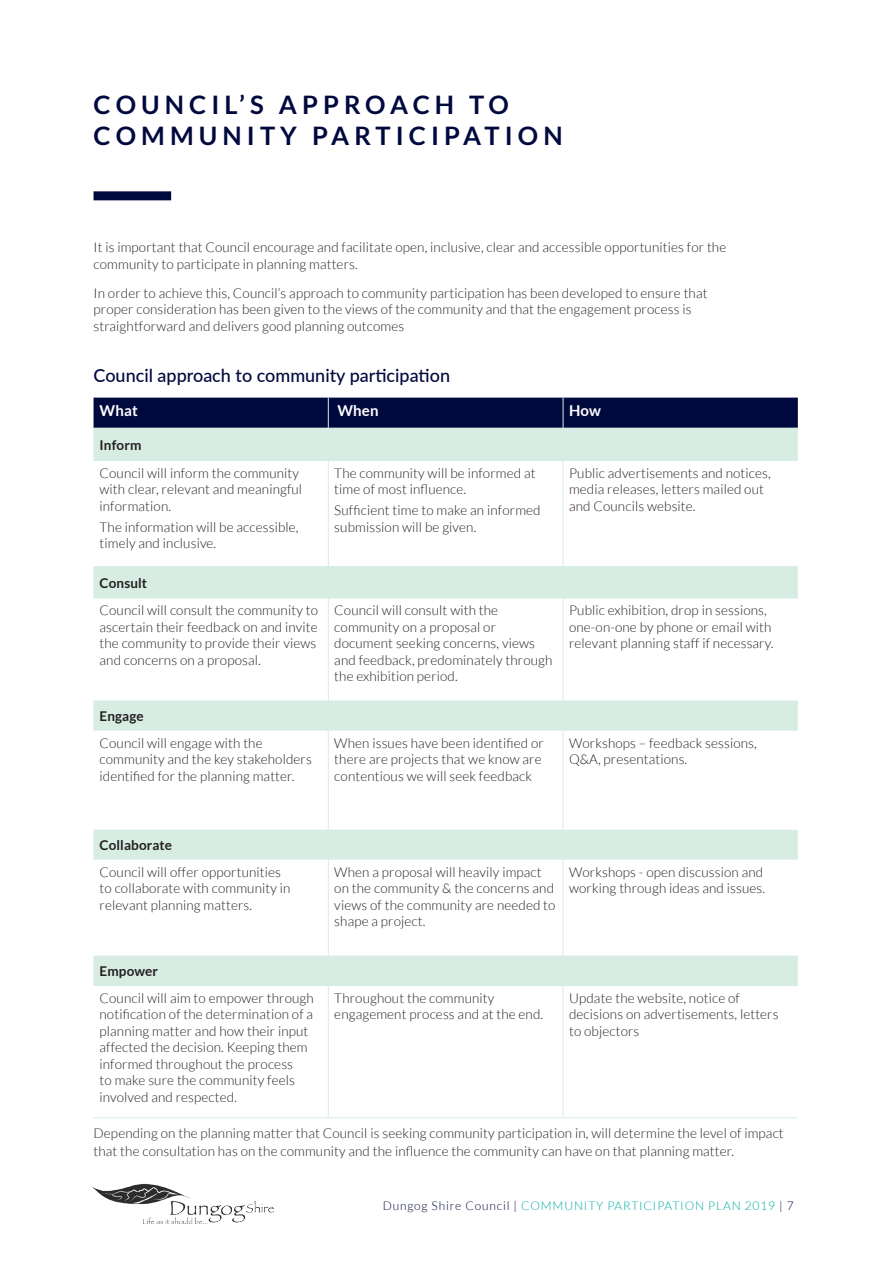
<style>
.page{position:relative;width:893px;height:1263px;background:#fff}
.page>*{position:absolute;margin:0;border:0;box-sizing:border-box;transform-origin:0 0}
.t1{font:700 25.5px/30.6px "Lato";letter-spacing:.2em;color:#00093e}
.t2{font:500 18px "Lato";color:#00093e}
.t3{font:700 15px "Lato";letter-spacing:.01em;color:#fff}
.t4{font:300 13.5px/16.5px "Lato";letter-spacing:.01em;color:#231f20}
.t5{font:700 13.5px "Lato";letter-spacing:.01em;color:#231f20}
.t6{font:300 12px "Lato";letter-spacing:.07em;color:#00aaa0}
.s1{color:#00093e}
</style>
<div class="page">
<div style="left:94px;top:191px;width:77px;height:9px;background:#00093e"></div>
<div style="left:94px;top:398px;width:704px;height:30px;background:#00093e"></div>
<svg style="left:94px;top:428px;width:704px;height:558px"></svg>
<hr style="left:94px;top:1117px;width:234px;height:1px;background:#d7ece2">
<hr style="left:328px;top:1117px;width:235px;height:1px;background:#d7ece2">
<hr style="left:563px;top:1117px;width:235px;height:1px;background:#d7ece2">
<hr style="left:328px;top:398px;width:1px;height:30px;background:#d7ece2">
<hr style="left:563px;top:398px;width:1px;height:30px;background:#d7ece2">
<hr style="left:328px;top:428px;width:1px;height:33px;background:#d7ece2">
<hr style="left:563px;top:428px;width:1px;height:33px;background:#d7ece2">
<hr style="left:328px;top:461px;width:1px;height:105px;background:#d7ece2">
<hr style="left:563px;top:461px;width:1px;height:105px;background:#d7ece2">
<hr style="left:328px;top:566px;width:1px;height:32px;background:#d7ece2">
<hr style="left:563px;top:566px;width:1px;height:32px;background:#d7ece2">
<hr style="left:328px;top:598px;width:1px;height:102px;background:#d7ece2">
<hr style="left:563px;top:598px;width:1px;height:102px;background:#d7ece2">
<hr style="left:328px;top:700px;width:1px;height:31px;background:#d7ece2">
<hr style="left:563px;top:700px;width:1px;height:31px;background:#d7ece2">
<hr style="left:328px;top:731px;width:1px;height:99px;background:#d7ece2">
<hr style="left:563px;top:731px;width:1px;height:99px;background:#d7ece2">
<hr style="left:328px;top:830px;width:1px;height:30px;background:#d7ece2">
<hr style="left:563px;top:830px;width:1px;height:30px;background:#d7ece2">
<hr style="left:328px;top:860px;width:1px;height:95px;background:#d7ece2">
<hr style="left:563px;top:860px;width:1px;height:95px;background:#d7ece2">
<hr style="left:328px;top:955px;width:1px;height:31px;background:#d7ece2">
<hr style="left:563px;top:955px;width:1px;height:31px;background:#d7ece2">
<hr style="left:328px;top:986px;width:1px;height:131px;background:#d7ece2">
<hr style="left:563px;top:986px;width:1px;height:131px;background:#d7ece2">
<img style="left:92px;top:1183px;width:182px;height:41px">
<p class="t1" style="left:94px;top:89px;width:471px">COUNCIL’S APPROACH TO<br>COMMUNITY PARTICIPATION</p>
<p class="t4" style="left:94px;top:239px;width:634px">It is important that Council encourage and facilitate open, inclusive, clear and accessible opportunities for the community to participate in planning matters.</p>
<p class="t4" style="left:94px;top:285px;width:615px">In order to achieve this, Council’s approach to community participation has been developed to ensure that proper consideration has been given to the views of the community and that the engagement process is straightforward and delivers good planning outcomes</p>
<p class="t2" style="left:94px;top:362px;width:358px">Council approach to community participation</p>
<p class="t3" style="left:100px;top:402px;width:40px">What</p>
<p class="t3" style="left:337px;top:402px;width:43px">When</p>
<p class="t3" style="left:569px;top:402px;width:34px">How</p>
<p class="t5" style="left:100px;top:437px;width:43px">Inform</p>
<p class="t4" style="left:100px;top:465px;width:204px">Council will inform the community with clear, relevant and meaningful information.</p>
<p class="t4" style="left:100px;top:519px;width:201px">The information will be accessible, timely and inclusive.</p>
<p class="t4" style="left:334px;top:465px;width:203px">The community will be informed at time of most influence.</p>
<p class="t4" style="left:334px;top:502px;width:208px">Sufficient time to make an informed submission will be given.</p>
<p class="t4" style="left:569px;top:465px;width:203px">Public advertisements and notices, media releases, letters mailed out and Councils website.</p>
<p class="t5" style="left:100px;top:575px;width:49px">Consult</p>
<p class="t4" style="left:100px;top:602px;width:220px">Council will consult the community to ascertain their feedback on and invite the community to provide their views and concerns on a proposal.</p>
<p class="t4" style="left:334px;top:602px;width:220px">Council will consult with the community on a proposal or document seeking concerns, views and feedback, predominately through the exhibition period.</p>
<p class="t4" style="left:569px;top:602px;width:206px">Public exhibition, drop in sessions, one-on-one by phone or email with relevant planning staff if necessary.</p>
<p class="t5" style="left:100px;top:708px;width:46px">Engage</p>
<p class="t4" style="left:100px;top:734px;width:214px">Council will engage with the community and the key stakeholders identified for the planning matter.</p>
<p class="t4" style="left:334px;top:734px;width:211px">When issues have been identified or there are projects that we know are contentious we will seek feedback</p>
<p class="t4" style="left:569px;top:734px;width:189px">Workshops – feedback sessions,<br>Q&amp;A, presentations.</p>
<p class="t5" style="left:100px;top:837px;width:74px">Collaborate</p>
<p class="t4" style="left:100px;top:863px;width:192px">Council will offer opportunities to collaborate with community in relevant planning matters.</p>
<p class="t4" style="left:334px;top:863px;width:223px">When a proposal will heavily impact on the community &amp; the concerns and views of the community are needed to shape a project.</p>
<p class="t4" style="left:569px;top:863px;width:198px">Workshops - open discussion and working through ideas and issues.</p>
<p class="t5" style="left:100px;top:963px;width:60px">Empower</p>
<p class="t4" style="left:100px;top:990px;width:216px">Council will aim to empower through notification of the determination of a planning matter and how their input affected the decision. Keeping them informed throughout the process<br>to make sure the community feels involved and respected.</p>
<p class="t4" style="left:334px;top:990px;width:210px">Throughout the community engagement process and at the end.</p>
<p class="t4" style="left:569px;top:990px;width:211px">Update the website, notice of decisions on advertisements, letters to objectors</p>
<p class="t4" style="left:94px;top:1124px;width:692px;line-height:18px">Depending on the planning matter that Council is seeking community participation in, will determine the level of impact that the consultation has on the community and the influence the community can have on that planning matter.</p>
<p class="t6" style="left:383px;top:1199px;width:413px"><span class="s1">Dungog Shire Council |</span> COMMUNITY PARTICIPATION PLAN 2019 <span class="s1">| 7</span></p>
</div>
